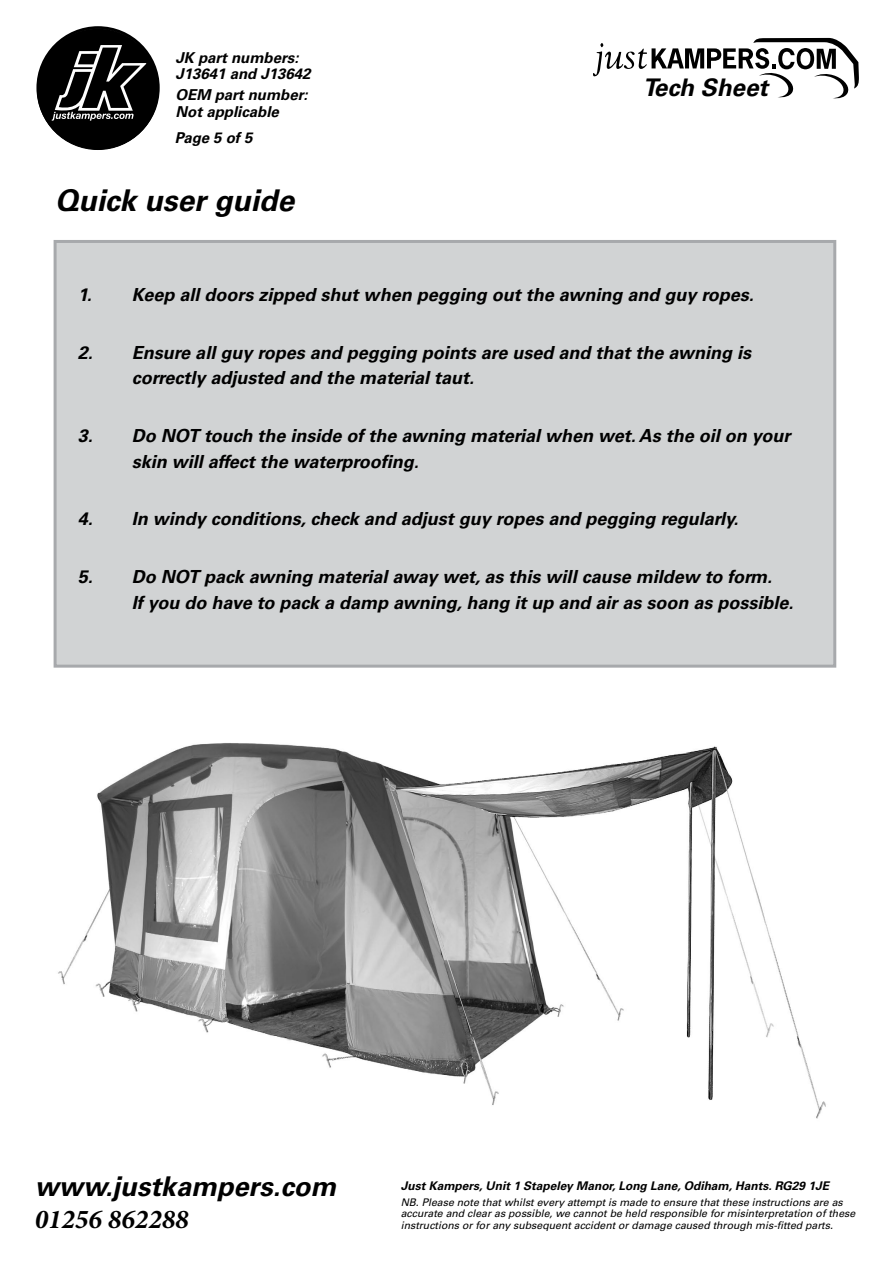
<style>
.page{position:relative;width:893px;height:1263px;background:#fff}
.page>*{position:absolute;margin:0;border:0;box-sizing:border-box;transform-origin:0 0}
.t1{font:italic 700 30px "Univers";color:#000}
.t2{font:italic 700 27.15px "Univers";color:#000}
.t3{font:italic 700 27.15px "Minion Pro";color:#000}
.t4{font:italic 700 24.3px "Univers";color:#000}
.t5{font:italic 700 18px/25.5px "Univers";color:#000}
.t6{font:italic 700 15px/16.5px "Univers";color:#000}
.t7{font:italic 700 12px "Univers";color:#000}
.t8{font:italic 10.5px/11.2px "Univers";color:#000}
</style>
<div class="page">
<div style="left:38px;top:29px;width:120px;height:121px;background:#000;border-radius:50%"></div>
<svg style="left:52px;top:45px;width:94px;height:76px"></svg>
<div style="left:36px;top:26px;width:124px;height:123px;border:3px solid #000;border-radius:50%"></div>
<svg style="left:593px;top:38px;width:266px;height:61px"></svg>
<img style="left:58px;top:743px;width:768px;height:376px">
<div style="left:55px;top:241px;width:780px;height:425px;background:#d1d3d4"></div>
<div style="left:54px;top:240px;width:782px;height:428px;border:3px solid #a7a9ac"></div>
<p class="t6" style="left:176px;top:49px;width:137px">JK part numbers:<br>J13641 and J13642</p>
<p class="t6" style="left:176px;top:87px;width:134px">OEM part number:<br>Not applicable</p>
<p class="t6" style="left:175px;top:129px;width:79px">Page 5 of 5</p>
<h1 class="t1" style="left:55px;top:182px;width:240px">Quick user guide</h1>
<h3 class="t4" style="left:643px;top:73px;width:127px">Tech Sheet</h3>
<p class="t5" style="left:78px;top:282px;width:678px">1. Keep all doors zipped shut when pegging out the awning and guy ropes.</p>
<p class="t5" style="left:132px;top:340px;width:621px;text-indent:-54px">2. Ensure all guy ropes and pegging points are used and that the awning is correctly adjusted and the material taut.</p>
<p class="t5" style="left:132px;top:423px;width:660px;text-indent:-54px">3. Do NOT touch the inside of the awning material when wet. As the oil on your skin will affect the waterproofing.</p>
<p class="t5" style="left:78px;top:506px;width:662px">4. In windy conditions, check and adjust guy ropes and pegging regularly.</p>
<p class="t5" style="left:132px;top:564px;width:663px;text-indent:-54px">5. Do NOT pack awning material away wet, as this will cause mildew to form.<br>If you do have to pack a damp awning, hang it up and air as soon as possible.</p>
<h2 class="t2" style="left:35px;top:1171px;width:303px">www.justkampers.com</h2>
<h2 class="t3" style="left:35px;top:1202px;width:156px">01256 862288</h2>
<p class="t7" style="left:401px;top:1179px;width:430px">Just Kampers, Unit 1 Stapeley Manor, Long Lane, Odiham, Hants. RG29 1JE</p>
<p class="t8" style="left:401px;top:1197px;width:456px">NB. Please note that whilst every attempt is made to ensure that these instructions are as accurate and clear as possible, we cannot be held responsible for misinterpretation of these instructions or for any subsequent accident or damage caused through mis-fitted parts.</p>
</div>
